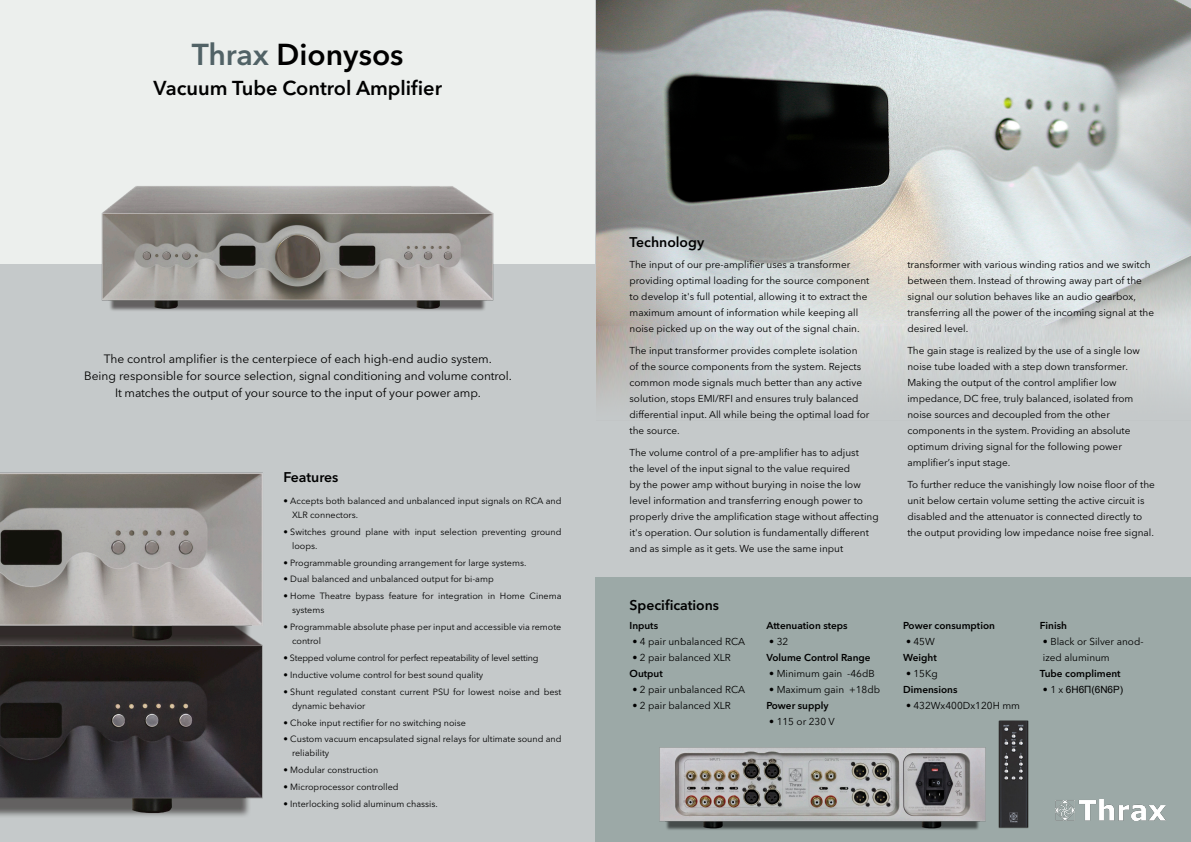
<style>
.page{position:relative;width:1191px;height:842px;background:#fff}
.page>*{position:absolute;margin:0;border:0;box-sizing:border-box;transform-origin:0 0}
.t1{font:600 30px "Avenir Next LT Pro";color:#000}
.t2{font:600 20px "Avenir Next LT Pro";color:#000}
.t3{font:600 14px "Avenir Next LT Pro";color:#000}
.t4{font:12px "Avenir Next LT Pro";letter-spacing:-.01em;color:#000}
.t5{font:10px/16px "Avenir Next LT Pro";color:#000}
.t6{font:600 10px "Avenir Next LT Pro";color:#000}
.t7{font:10px "Arial";color:#000}
.t8{font:9px/14px "Avenir Next LT Pro";color:#000}
.t9{font:9px "Avenir Next LT Pro";letter-spacing:-.02em;color:#000}
.s1{color:#516266}
.s2{font-family:"Avenir Next LT Pro"}
</style>
<div class="page">
<div style="left:0;top:264px;width:595px;height:578px;background:#c5c9ca"></div>
<div style="left:0;top:0;width:595px;height:264px;background:#ecefed"></div>
<img style="left:101px;top:186px;width:393px;height:125px">
<img style="left:0;top:645px;width:263px;height:171px">
<img style="left:0;top:472px;width:263px;height:173px">
<div style="left:595px;top:576px;width:596px;height:266px;background:#9ca9a7"></div>
<img style="left:1055px;top:800px;width:110px;height:20px">
<img style="left:659px;top:747px;width:327px;height:83px">
<img style="left:596px;top:0;width:595px;height:576px">
<img style="left:998px;top:720px;width:31px;height:109px">
<p class="t1" style="left:192px;top:36px;width:213px"><span class="s1">Thrax</span> Dionysos</p>
<p class="t2" style="left:153px;top:76px;width:290px">Vacuum Tube Control Amplifier</p>
<p class="t4" style="left:104px;top:352px;width:390px">The control amplifier is the centerpiece of each high-end audio system.</p>
<p class="t4" style="left:84px;top:369px;width:429px">Being responsible for source selection, signal conditioning and volume control.</p>
<p class="t4" style="left:115px;top:386px;width:367px">It matches the output of your source to the input of your power amp.</p>
<p class="t3" style="left:283px;top:469px;width:56px">Features</p>
<p class="t8" style="left:292px;top:494px;width:271px;text-indent:-9px">• Accepts both balanced and unbalanced input signals on RCA and<br>XLR connectors.</p>
<p class="t8" style="left:292px;top:525px;width:271px;text-indent:-9px">• Switches ground plane with input selection preventing ground loops.</p>
<p class="t8" style="left:283px;top:555px;width:244px">• Programmable grounding arrangement for large systems.</p>
<p class="t8" style="left:283px;top:572px;width:212px">• Dual balanced and unbalanced output for bi-amp</p>
<p class="t8" style="left:292px;top:589px;width:271px;text-indent:-9px">• Home Theatre bypass feature for integration in Home Cinema systems</p>
<p class="t8" style="left:292px;top:620px;width:271px;text-indent:-9px">• Programmable absolute phase per input and accessible via remote control</p>
<p class="t9" style="left:283px;top:652px;width:256px">• Stepped volume control for perfect repeatability of level setting</p>
<p class="t8" style="left:283px;top:668px;width:201px">• Inductive volume control for best sound quality</p>
<p class="t8" style="left:292px;top:684px;width:271px;text-indent:-9px">• Shunt regulated constant current PSU for lowest noise and best dynamic behavior</p>
<p class="t8" style="left:283px;top:715px;width:184px">• Choke input rectifier for no switching noise</p>
<p class="t8" style="left:292px;top:732px;width:271px;text-indent:-9px">• Custom vacuum encapsulated signal relays for ultimate sound and reliability</p>
<p class="t8" style="left:283px;top:763px;width:96px">• Modular construction</p>
<p class="t8" style="left:283px;top:780px;width:117px">• Microprocessor controlled</p>
<p class="t8" style="left:283px;top:797px;width:156px">• Interlocking solid aluminum chassis.</p>
<p class="t3" style="left:629px;top:233px;width:76px">Technology</p>
<p class="t5" style="left:629px;top:257px;width:241px">The input of our pre-amplifier uses a transformer providing optimal loading for the source component to develop it's full potential, allowing it to extract the maximum amount of information while keeping all noise picked up on the way out of the signal chain.</p>
<p class="t5" style="left:629px;top:342px;width:241px">The input transformer provides complete isolation<br>of the source components from the system. Rejects common mode signals much better than any active solution, stops EMI/RFI and ensures truly balanced differential input. All while being the optimal load for the source.</p>
<p class="t5" style="left:629px;top:444px;width:251px">The volume control of a pre-amplifier has to adjust<br>the level of the input signal to the value required<br>by the power amp without burying in noise the low level information and transferring enough power to properly drive the amplification stage without affecting it's operation. Our solution is fundamentally different and as simple as it gets. We use the same input</p>
<p class="t3" style="left:629px;top:596px;width:91px">Specifications</p>
<p class="t6" style="left:629px;top:620px;width:30px">Inputs</p>
<p class="t5" style="left:632px;top:634px;width:114px">• 4 pair unbalanced RCA</p>
<p class="t5" style="left:632px;top:650px;width:100px">• 2 pair balanced XLR</p>
<p class="t6" style="left:629px;top:668px;width:35px">Output</p>
<p class="t5" style="left:632px;top:682px;width:114px">• 2 pair unbalanced RCA</p>
<p class="t5" style="left:632px;top:698px;width:100px">• 2 pair balanced XLR</p>
<p class="t6" style="left:766px;top:620px;width:83px">Attenuation steps</p>
<p class="t5" style="left:769px;top:634px;width:21px">• 32</p>
<p class="t6" style="left:766px;top:652px;width:106px">Volume Control Range</p>
<p class="t5" style="left:769px;top:666px;width:107px">• Minimum gain -46dB</p>
<p class="t5" style="left:769px;top:682px;width:112px">• Maximum gain +18db</p>
<p class="t6" style="left:766px;top:700px;width:64px">Power supply</p>
<p class="t5" style="left:769px;top:714px;width:67px">• 115 or 230 V</p>
<p class="t5" style="left:907px;top:257px;width:248px">transformer with various winding ratios and we switch between them. Instead of throwing away part of the signal our solution behaves like an audio gearbox, transferring all the power of the incoming signal at the desired level.</p>
<p class="t5" style="left:907px;top:342px;width:234px">The gain stage is realized by the use of a single low noise tube loaded with a step down transformer.<br>Making the output of the control amplifier low impedance, DC free, truly balanced, isolated from noise sources and decoupled from the other components in the system. Providing an absolute optimum driving signal for the following power amplifier’s input stage.</p>
<p class="t5" style="left:907px;top:476px;width:249px">To further reduce the vanishingly low noise floor of the unit below certain volume setting the active circuit is disabled and the attenuator is connected directly to the output providing low impedance noise free signal.</p>
<p class="t6" style="left:903px;top:620px;width:93px">Power consumption</p>
<p class="t5" style="left:906px;top:634px;width:30px">• 45W</p>
<p class="t6" style="left:903px;top:652px;width:35px">Weight</p>
<p class="t5" style="left:906px;top:666px;width:33px">• 15Kg</p>
<p class="t6" style="left:903px;top:684px;width:56px">Dimensions</p>
<p class="t5" style="left:906px;top:698px;width:116px">• 432Wx400Dx120H mm</p>
<p class="t6" style="left:1040px;top:620px;width:29px">Finish</p>
<p class="t5" style="left:1042px;top:634px;width:102px">• Black or Silver anod&shy;ized aluminum</p>
<p class="t6" style="left:1040px;top:668px;width:82px">Tube compliment</p>
<p class="t7" style="left:1042px;top:683px;width:82px"><span class="s2">• 1 x</span> 6Н6П(6N6P)</p>
</div>
